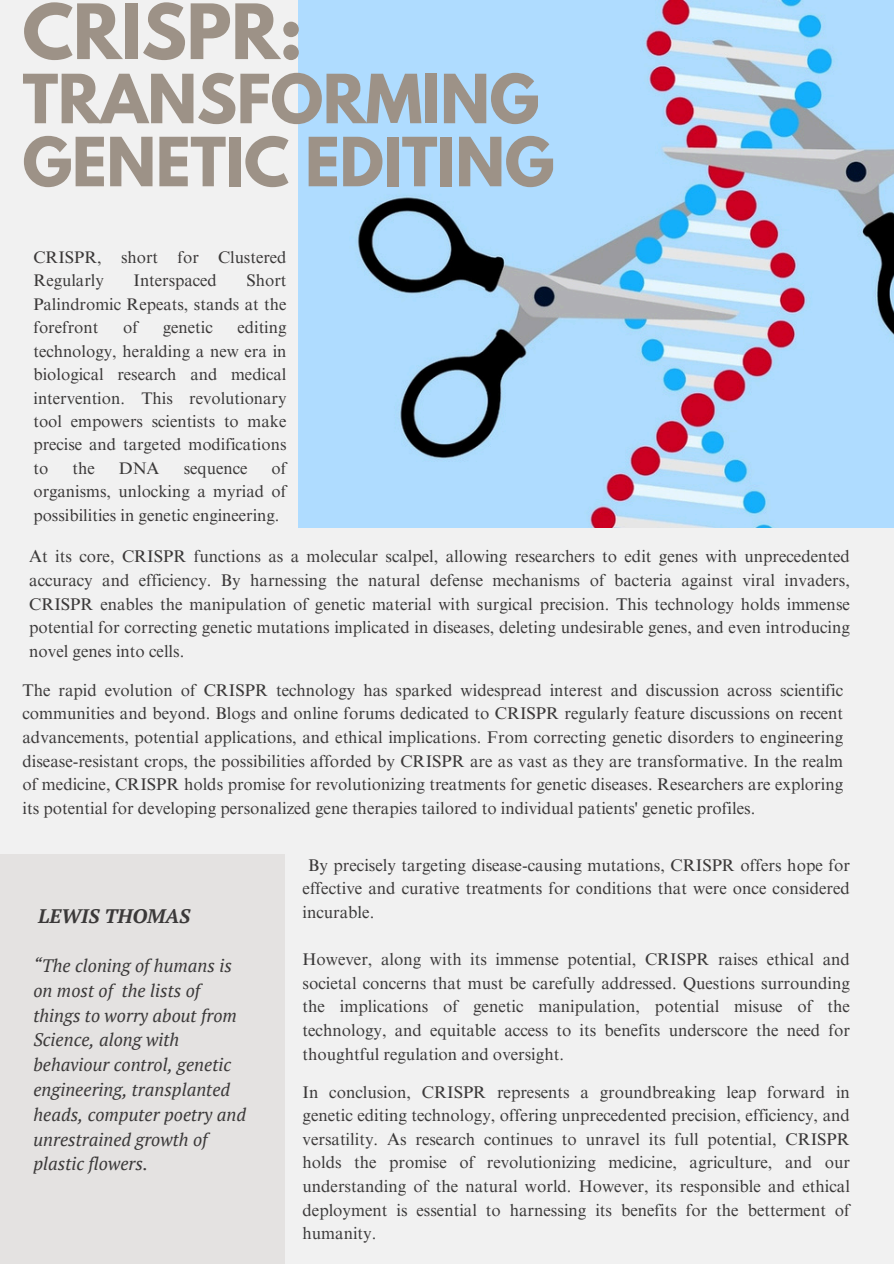
<style>
.page{position:relative;width:894px;height:1264px;background:#fff}
.page>*{position:absolute;margin:0;border:0;box-sizing:border-box;transform-origin:0 0}
.t1{font:700 67.5px "League Spartan";letter-spacing:-.005em;color:#9d9287}
.t2{font:700 60px/63px "League Spartan";letter-spacing:-.005em;color:#9d9287}
.t3{font:italic 700 19.5px "PT Serif";color:#3b3939}
.t4{font:italic 18px/24.8px "PT Serif";color:#3b3939}
.t5{font:16.95px/23.7px "Times NRMT Pro";color:#3b3939;text-align:justify}
.t6{font:16.8px/23.4px "Times NRMT Pro";color:#3b3939;text-align:justify}
</style>
<div class="page">
<div style="left:0;top:0;width:893px;height:1263px;background:#f1f1f1"></div>
<div style="left:0;top:854px;width:284px;height:409px;background:#e4e2e1"></div>
<img style="left:298px;top:0;width:595px;height:528px">
<p class="t1" style="left:22px;top:-2px;width:282px">CRISPR:</p>
<p class="t2" style="left:22px;top:75px;width:533px">TRANSFORMING<br>GENETIC EDITING</p>
<p class="t6" style="left:33px;top:247px;width:254px">CRISPR, short for Clustered<br>Regularly</p>
<p class="t6" style="left:33px;top:271px;width:254px;text-indent:213px">Short Palindromic Repeats, stands at the forefront</p>
<p class="t6" style="left:133px;top:271px;width:85px">Interspaced</p>
<p class="t6" style="left:33px;top:318px;width:254px;text-indent:204px">editing technology, heralding a new era in biological research and medical intervention. This revolutionary tool empowers scientists to make precise and targeted modifications to</p>
<p class="t6" style="left:123px;top:318px;width:16px">of</p>
<p class="t6" style="left:163px;top:318px;width:51px">genetic</p>
<p class="t6" style="left:33px;top:458px;width:254px;text-indent:238px">of organisms, unlocking a myriad of possibilities in genetic engineering.</p>
<p class="t6" style="left:72px;top:458px;width:24px">the</p>
<p class="t6" style="left:119px;top:458px;width:42px">DNA</p>
<p class="t6" style="left:184px;top:458px;width:65px">sequence</p>
<p class="t5" style="left:29px;top:547px;width:822px">At its core, CRISPR functions as a molecular scalpel, allowing researchers to edit genes with unprecedented accuracy and efficiency. By harnessing the natural defense mechanisms of bacteria against viral invaders, CRISPR enables the manipulation of genetic material with surgical precision. This technology holds immense potential for correcting genetic mutations implicated in diseases, deleting undesirable genes, and even introducing novel genes into cells.</p>
<h2 class="t5" style="left:22px;top:680px;width:822px">The rapid evolution of CRISPR technology has sparked widespread interest and discussion across scientific communities and beyond. Blogs and online forums dedicated to CRISPR regularly feature discussions on recent advancements, potential applications, and ethical implications. From correcting genetic disorders to engineering disease-resistant crops, the possibilities afforded by CRISPR are as vast as they are transformative. In the realm of medicine, CRISPR holds promise for revolutionizing treatments for genetic diseases. Researchers are exploring its potential for developing personalized gene therapies tailored to individual patients' genetic profiles.</h2>
<h3 class="t3" style="left:38px;top:903px;width:153px">LEWIS THOMAS</h3>
<p class="t4" style="left:33px;top:953px;width:214px">“The cloning of humans is on most of the lists of things to worry about from<br>Science, along with behaviour control, genetic engineering, transplanted heads, computer poetry and unrestrained growth of plastic flowers.</p>
<p class="t5" style="left:302px;top:855px;width:548px;text-indent:6px">By precisely targeting disease-causing mutations, CRISPR offers hope for effective and curative treatments for conditions that were once considered incurable.</p>
<p class="t5" style="left:302px;top:949px;width:548px">However, along with its immense potential, CRISPR raises ethical and societal concerns that must be carefully addressed. Questions surrounding the implications of genetic manipulation, potential misuse of the technology, and equitable access to its benefits underscore the need for thoughtful regulation and oversight.</p>
<p class="t5" style="left:302px;top:1082px;width:548px">In conclusion, CRISPR represents a groundbreaking leap forward in genetic editing technology, offering unprecedented precision, efficiency, and versatility. As research continues to unravel its full potential, CRISPR holds the promise of revolutionizing medicine, agriculture, and our understanding of the natural world. However, its responsible and ethical deployment is essential to harnessing its benefits for the betterment of humanity.</p>
</div>
